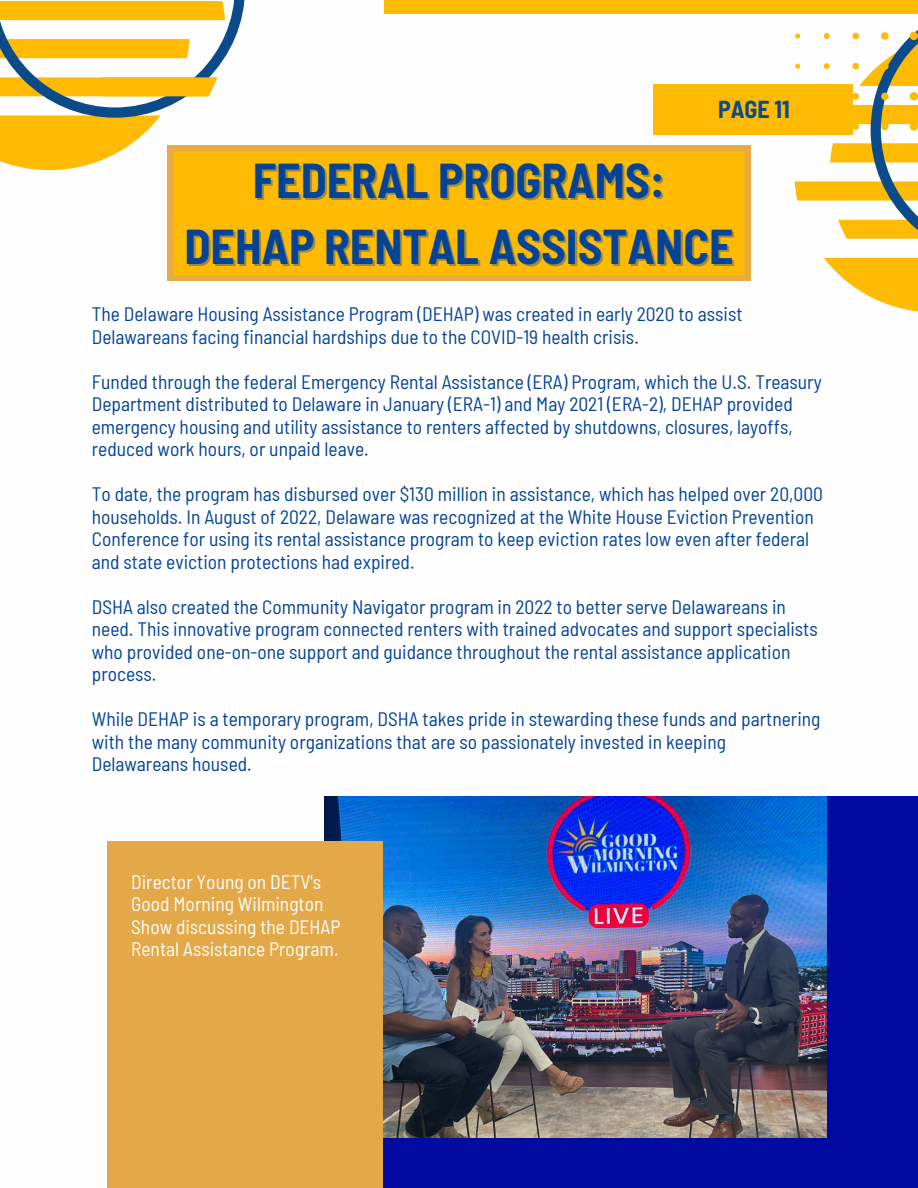
<style>
.page{position:relative;width:918px;height:1188px;background:#fff}
.page>*{position:absolute;margin:0;border:0;box-sizing:border-box;transform-origin:0 0}
.t1{font:700 semi-condensed 47.85px "Barlow";color:#044397}
.t2{font:700 semi-condensed 24px "Barlow";color:#0b4b89}
.t3{font:semi-condensed 19.5px/22.5px "Barlow";color:#044397}
.t4{font:semi-condensed 19.5px/22.5px "Barlow";color:#fff}
</style>
<div class="page">
<div style="left:653px;top:84px;width:200px;height:51px;background:#ffbb03"></div>
<svg style="left:168px;top:146px;width:582px;height:135px;background:#fcb909"></svg>
<svg style="left:0;top:0;width:245px;height:170px"></svg>
<svg style="left:795px;top:30px;width:123px;height:282px"></svg>
<div style="left:325px;top:797px;width:593px;height:391px;background:#010ba0"></div>
<img style="left:325px;top:797px;width:502px;height:341px">
<div style="left:384px;top:0;width:534px;height:14px;background:#ffbb03"></div>
<div style="left:107px;top:842px;width:276px;height:346px;background:#e3a847"></div>
<p class="t2" style="left:718px;top:94px;width:73px">PAGE 11</p>
<p class="t1" style="left:253px;top:150px;width:414px">FEDERAL PROGRAMS:</p>
<p class="t1" style="left:185px;top:216px;width:550px">DEHAP RENTAL ASSISTANCE</p>
<h2 class="t3" style="left:92px;top:302px;width:652px">The Delaware Housing Assistance Program (DEHAP) was created in early 2020 to assist<br>Delawareans facing financial hardships due to the COVID-19 health crisis.</h2>
<h1 class="t3" style="left:92px;top:370px;width:732px">Funded through the federal Emergency Rental Assistance (ERA) Program, which the U.S. Treasury Department distributed to Delaware in January (ERA-1) and May 2021 (ERA-2), DEHAP provided emergency housing and utility assistance to renters affected by shutdowns, closures, layoffs, reduced work hours, or unpaid leave.</h1>
<p class="t3" style="left:92px;top:482px;width:733px">To date, the program has disbursed over $130 million in assistance, which has helped over 20,000 households. In August of 2022, Delaware was recognized at the White House Eviction Prevention Conference for using its rental assistance program to keep eviction rates low even after federal and state eviction protections had expired.</p>
<p class="t3" style="left:92px;top:595px;width:727px">DSHA also created the Community Navigator program in 2022 to better serve Delawareans in need. This innovative program connected renters with trained advocates and support specialists who provided one-on-one support and guidance throughout the rental assistance application process.</p>
<p class="t3" style="left:92px;top:707px;width:730px">While DEHAP is a temporary program, DSHA takes pride in stewarding these funds and partnering with the many community organizations that are so passionately invested in keeping<br>Delawareans housed.</p>
<p class="t4" style="left:131px;top:870px;width:211px">Director Young on DETV's<br>Good Morning Wilmington<br>Show discussing the DEHAP<br>Rental Assistance Program.</p>
</div>
